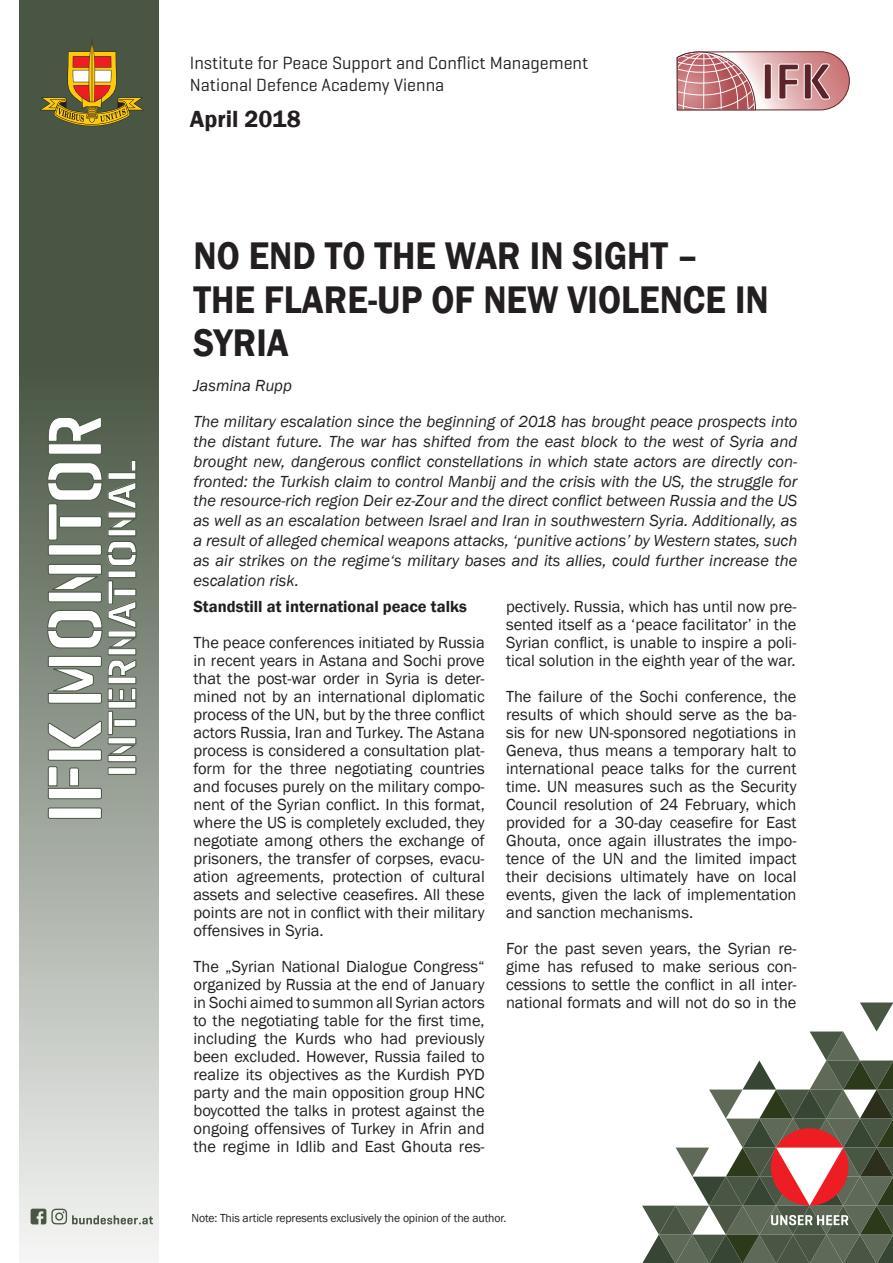
<style>
.page{position:relative;width:893px;height:1263px;background:#fff}
.page>*{position:absolute;margin:0;border:0;box-sizing:border-box;transform-origin:0 0}
.t1{font:600 78.15px "Geogrotesque Stencil B";letter-spacing:-.02em;color:#fff}
.t2{font:700 55.05px "Calibri";color:#5e242b}
.t3{font:600 41.1px "Geogrotesque Stencil B";letter-spacing:-.02em;color:#fff;scale:1.21 1}
.t4{font:600 39.6px/43.2px "Franklin Gothic";color:#231f20;scale:.91 1}
.t5{font:600 24px "Franklin Gothic";color:#231f20}
.t6{font:18px/21.6px "Geogrotesque";color:#231f20}
.t7{font:16.5px/18px "Franklin Gothic";color:#231f20;text-align:justify}
.t8{font:italic 16.5px/19.8px "Franklin Gothic";color:#231f20;text-align:justify}
.t9{font:600 16.5px "Franklin Gothic";color:#231f20}
.t10{font:12px "Franklin Gothic";letter-spacing:-.01em;color:#231f20}
</style>
<div class="page">
<svg style="left:642px;top:1002px;width:251px;height:261px"></svg>
<svg style="left:19px;top:0;width:140px;height:1261px;background:#889185"></svg>
<svg style="left:39px;top:39px;width:106px;height:87px;background:#806d37"></svg>
<svg style="left:676px;top:51px;width:174px;height:60px;background:#d4a0a2"></svg>
<svg style="left:30px;top:1193px;width:123px;height:48px;fill:#ebedeb"></svg>
<div style="left:48px;top:807px;width:54px;height:12px;border:1px solid #485643;border-radius:2px"></div>
<svg style="left:47px;top:417px;width:90px;height:382px;background:#717b6d"></svg>
<h1 class="t1" style="left:26px;top:824px;width:412px;rotate:-90deg">IFK MONITOR</h1>
<h3 class="t3" style="left:96px;top:778px;width:265px;rotate:-90deg">INTERNATIONAL</h3>
<p class="t6" style="left:190px;top:52px;width:400px">Institute for Peace Support and Conflict Management<br>National Defence Academy Vienna</p>
<h3 class="t5" style="left:190px;top:104px;width:112px">April 2018</h3>
<h2 class="t2" style="left:760px;top:42px;width:72px">IFK</h2>
<h3 class="t4" style="left:193px;top:235px;width:634px">NO END TO THE WAR IN SIGHT –<br>THE FLARE-UP OF NEW VIOLENCE IN<br>SYRIA</h3>
<p class="t8" style="left:193px;top:376px;width:100px">Jasmina Rupp</p>
<p class="t8" style="left:193px;top:412px;width:605px">The military escalation since the beginning of 2018 has brought peace prospects into the distant future. The war has shifted from the east block to the west of Syria and brought new, dangerous conflict constellations in which state actors are directly con&shy;fronted: the Turkish claim to control Manbij and the crisis with the US, the struggle for the resource-rich region Deir ez-Zour and the direct conflict between Russia and the US as well as an escalation between Israel and Iran in southwestern Syria. Additionally, as a result of alleged chemical weapons attacks, ‘punitive actions’ by Western states, such as air strikes on the regime‘s military bases and its allies, could further increase the escalation risk.</p>
<p class="t9" style="left:193px;top:596px;width:275px">Standstill at international peace talks</p>
<p class="t7" style="left:193px;top:634px;width:293px">The peace conferences initiated by Russia in recent years in Astana and Sochi prove that the post-war order in Syria is deter&shy;mined not by an international diplomatic process of the UN, but by the three conflict actors Russia, Iran and Turkey. The Astana process is considered a consultation plat&shy;form for the three negotiating countries and focuses purely on the military compo&shy;nent of the Syrian conflict. In this format, where the US is completely excluded, they negotiate among others the exchange of prisoners, the transfer of corpses, evacu&shy;ation agreements, protection of cultural assets and selective ceasefires. All these points are not in conflict with their military offensives in Syria.</p>
<p class="t7" style="left:193px;top:958px;width:293px">The „Syrian National Dialogue Congress“ organized by Russia at the end of January in Sochi aimed to summon all Syrian actors to the negotiating table for the first time, including the Kurds who had previously been excluded. However, Russia failed to realize its objectives as the Kurdish PYD party and the main opposition group HNC boycotted the talks in protest against the ongoing offensives of Turkey in Afrin and the regime in Idlib and East Ghouta res-</p>
<p class="t7" style="left:506px;top:598px;width:292px">pectively. Russia, which has until now pre&shy;sented itself as a ‘peace facilitator’ in the Syrian conflict, is unable to inspire a poli&shy;tical solution in the eighth year of the war.</p>
<p class="t7" style="left:506px;top:688px;width:292px">The failure of the Sochi conference, the results of which should serve as the ba&shy;sis for new UN-sponsored negotiations in Geneva, thus means a temporary halt to international peace talks for the current time. UN measures such as the Security Council resolution of 24 February, which provided for a 30-day ceasefire for East Ghouta, once again illustrates the impo&shy;tence of the UN and the limited impact their decisions ultimately have on local events, given the lack of implementation and sanction mechanisms.</p>
<p class="t7" style="left:506px;top:940px;width:292px">For the past seven years, the Syrian re&shy;gime has refused to make serious con&shy;cessions to settle the conflict in all inter&shy;national formats and will not do so in the</p>
<p class="t10" style="left:192px;top:1211px;width:316px">Note: This article represents exclusively the opinion of the author.</p>
</div>
